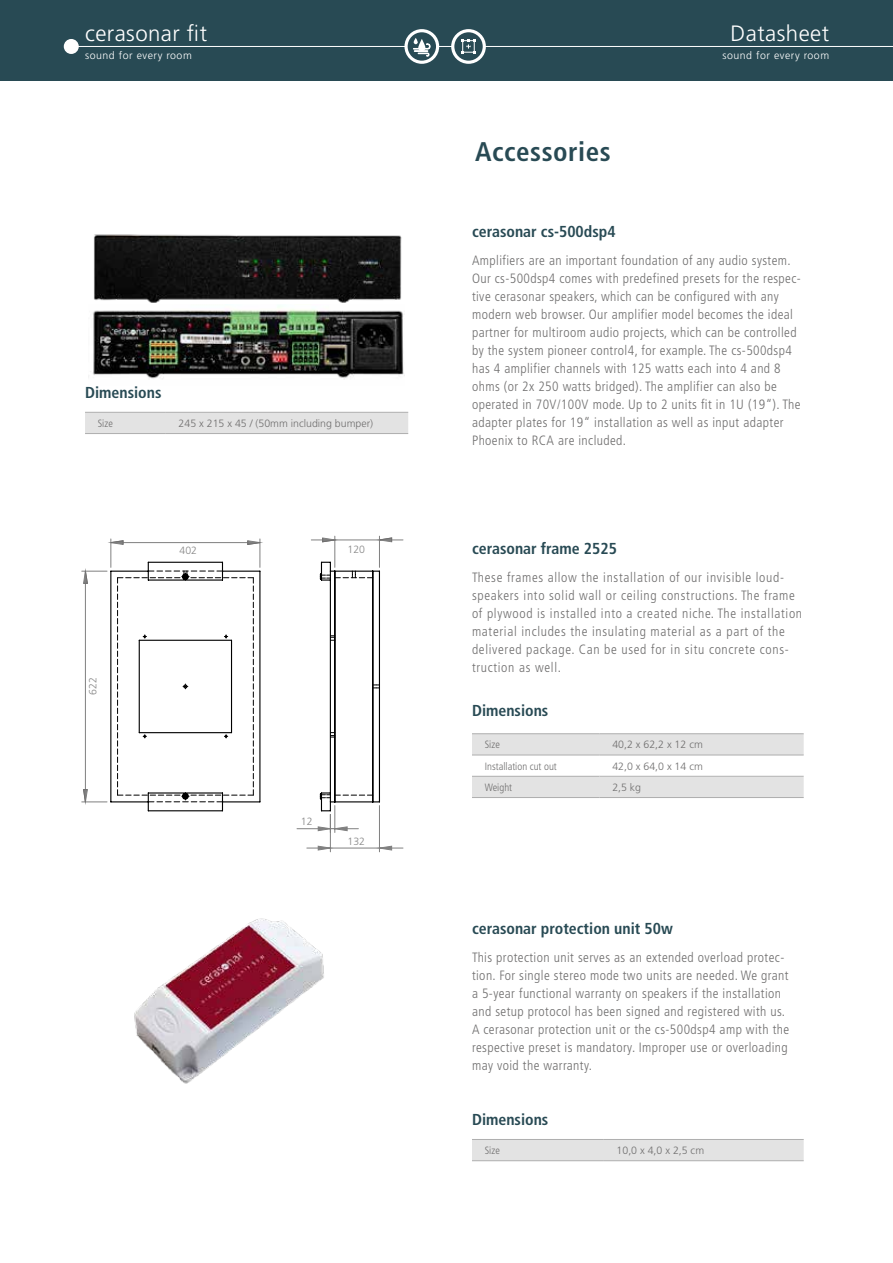
<style>
.page{position:relative;width:893px;height:1263px;background:#fff}
.page>*{position:absolute;margin:0;border:0;box-sizing:border-box;transform-origin:0 0}
.t1{font:700 condensed 27px "Frutiger LT Std";letter-spacing:.02em;color:#284a54}
.t2{font:300 22.2px "Frutiger LT Std";letter-spacing:.02em;color:#fff}
.t3{font:700 condensed 15.9px "Frutiger LT Std";color:#284a54}
.t4{font:300 condensed 13.5px/18px "Frutiger LT Std";letter-spacing:.03em;color:#706f6f}
.t5{font:300 condensed 13.5px/18px "Frutiger LT Std";letter-spacing:.05em;color:#706f6f}
.t6{font:300 10.65px "Frutiger LT Std";color:#706f6f}
.t7{font:300 condensed 10.65px "Frutiger LT Std";color:#706f6f}
.t8{font:300 10.65px "Frutiger LT Std";letter-spacing:.05em;color:#fff}
.t9{font:300 10.5px "Frutiger LT Std";color:#878787}
</style>
<div class="page">
<div style="left:0;top:0;width:893px;height:81px;background:#284a54"></div>
<hr style="left:71px;top:46px;width:822px;height:1px;background:#fff">
<div style="left:65px;top:40px;width:13px;height:13px;background:#fff;border-radius:50%"></div>
<div style="left:64px;top:39px;width:15px;height:15px;border:2px solid #fff;border-radius:50%"></div>
<svg style="left:406px;top:31px;width:32px;height:31px"></svg>
<div style="left:404px;top:29px;width:35px;height:35px;border:3px solid #fff;border-radius:50%"></div>
<svg style="left:413px;top:38px;width:17px;height:18px"></svg>
<svg style="left:453px;top:31px;width:31px;height:31px"></svg>
<div style="left:451px;top:29px;width:35px;height:35px;border:3px solid #fff;border-radius:50%"></div>
<svg style="left:462px;top:39px;width:13px;height:14px"></svg>
<div style="left:472px;top:1140px;width:332px;height:20px;background:#e3e3e3"></div>
<hr style="left:472px;top:1139px;width:132px;height:1px;background:#aeaeae">
<hr style="left:604px;top:1139px;width:200px;height:1px;background:#aeaeae">
<hr style="left:472px;top:1160px;width:132px;height:1px;background:#aeaeae">
<hr style="left:604px;top:1160px;width:200px;height:1px;background:#aeaeae">
<svg style="left:472px;top:734px;width:332px;height:63px"></svg>
<div style="left:600px;top:755px;width:204px;height:21px;background:#fff"></div>
<hr style="left:472px;top:733px;width:128px;height:1px;background:#aeaeae">
<hr style="left:600px;top:733px;width:204px;height:1px;background:#aeaeae">
<hr style="left:472px;top:755px;width:128px;height:1px;background:#aeaeae">
<hr style="left:600px;top:755px;width:204px;height:1px;background:#aeaeae">
<hr style="left:472px;top:776px;width:128px;height:1px;background:#aeaeae">
<hr style="left:600px;top:776px;width:204px;height:1px;background:#aeaeae">
<hr style="left:472px;top:797px;width:128px;height:1px;background:#aeaeae">
<hr style="left:600px;top:797px;width:204px;height:1px;background:#aeaeae">
<hr style="left:335px;top:536px;width:1px;height:31px;background:#808080">
<hr style="left:379px;top:536px;width:1px;height:31px;background:#808080">
<hr style="left:379px;top:805px;width:1px;height:47px;background:#808080">
<hr style="left:330px;top:814px;width:1px;height:38px;background:#808080">
<svg style="left:82px;top:537px;width:321px;height:313px"></svg>
<div style="left:85px;top:413px;width:323px;height:20px;background:#e3e3e3"></div>
<hr style="left:85px;top:412px;width:81px;height:1px;background:#aeaeae">
<hr style="left:166px;top:412px;width:242px;height:1px;background:#aeaeae">
<hr style="left:85px;top:433px;width:81px;height:1px;background:#aeaeae">
<hr style="left:166px;top:433px;width:242px;height:1px;background:#aeaeae">
<img style="left:94px;top:234px;width:308px;height:69px">
<img style="left:88px;top:305px;width:316px;height:74px">
<img style="left:134px;top:918px;width:190px;height:166px">
<h2 class="t2" style="left:85px;top:20px;width:124px">cerasonar fit</h2>
<p class="t8" style="left:85px;top:49px;width:108px">sound for every room</p>
<p class="t3" style="left:85px;top:383px;width:78px">Dimensions</p>
<p class="t7" style="left:98px;top:417px;width:17px">Size</p>
<p class="t6" style="left:179px;top:417px;width:196px">245 x 215 x 45 / (50mm including bumper)</p>
<p class="t9" style="left:87px;top:695px;width:19px;rotate:-90deg">622</p>
<p class="t9" style="left:180px;top:544px;width:19px">402</p>
<p class="t9" style="left:347px;top:543px;width:19px">120</p>
<p class="t9" style="left:301px;top:816px;width:13px">12</p>
<p class="t9" style="left:347px;top:835px;width:19px">132</p>
<h1 class="t1" style="left:475px;top:135px;width:137px">Accessories</h1>
<p class="t3" style="left:472px;top:222px;width:145px">cerasonar cs-500dsp4</p>
<h2 class="t2" style="left:731px;top:20px;width:100px">Datasheet</h2>
<p class="t8" style="left:722px;top:49px;width:108px">sound for every room</p>
<p class="t4" style="left:472px;top:252px;width:330px">Amplifiers are an important foundation of any audio system.<br>Our cs-500dsp4 comes with predefined presets for the respec&shy;tive cerasonar speakers, which can be configured with any modern web browser. Our amplifier model becomes the ideal partner for multiroom audio projects, which can be controlled by the system pioneer control4, for example. The cs-500dsp4 has 4 amplifier channels with 125 watts each into 4 and 8 ohms (or 2x 250 watts bridged). The amplifier can also be operated in 70V/100V mode. Up to 2 units fit in 1U (19“). The adapter plates for 19“ installation as well as input adapter Phoenix to RCA are included.</p>
<p class="t3" style="left:472px;top:539px;width:146px">cerasonar frame 2525</p>
<p class="t5" style="left:472px;top:569px;width:332px">These frames allow the installation of our invisible loud&shy;speakers into solid wall or ceiling constructions. The frame of plywood is installed into a created niche. The installation material includes the insulating material as a part of the delivered package. Can be used for in situ concrete cons&shy;truction as well.</p>
<p class="t3" style="left:472px;top:701px;width:78px">Dimensions</p>
<p class="t7" style="left:485px;top:739px;width:17px">Size</p>
<p class="t6" style="left:612px;top:739px;width:92px">40,2 x 62,2 x 12 cm</p>
<p class="t7" style="left:485px;top:760px;width:74px">Installation cut out</p>
<p class="t6" style="left:612px;top:760px;width:92px">42,0 x 64,0 x 14 cm</p>
<p class="t7" style="left:485px;top:781px;width:29px">Weight</p>
<p class="t6" style="left:612px;top:781px;width:30px">2,5 kg</p>
<p class="t3" style="left:472px;top:919px;width:202px">cerasonar protection unit 50w</p>
<p class="t4" style="left:472px;top:948px;width:319px">This protection unit serves as an extended overload protec&shy;tion. For single stereo mode two units are needed. We grant a 5-year functional warranty on speakers if the installation and setup protocol has been signed and registered with us.<br>A cerasonar protection unit or the cs-500dsp4 amp with the respective preset is mandatory. Improper use or overloading may void the warranty.</p>
<p class="t3" style="left:472px;top:1110px;width:78px">Dimensions</p>
<p class="t7" style="left:485px;top:1144px;width:17px">Size</p>
<p class="t6" style="left:617px;top:1144px;width:89px">10,0 x 4,0 x 2,5 cm</p>
</div>
